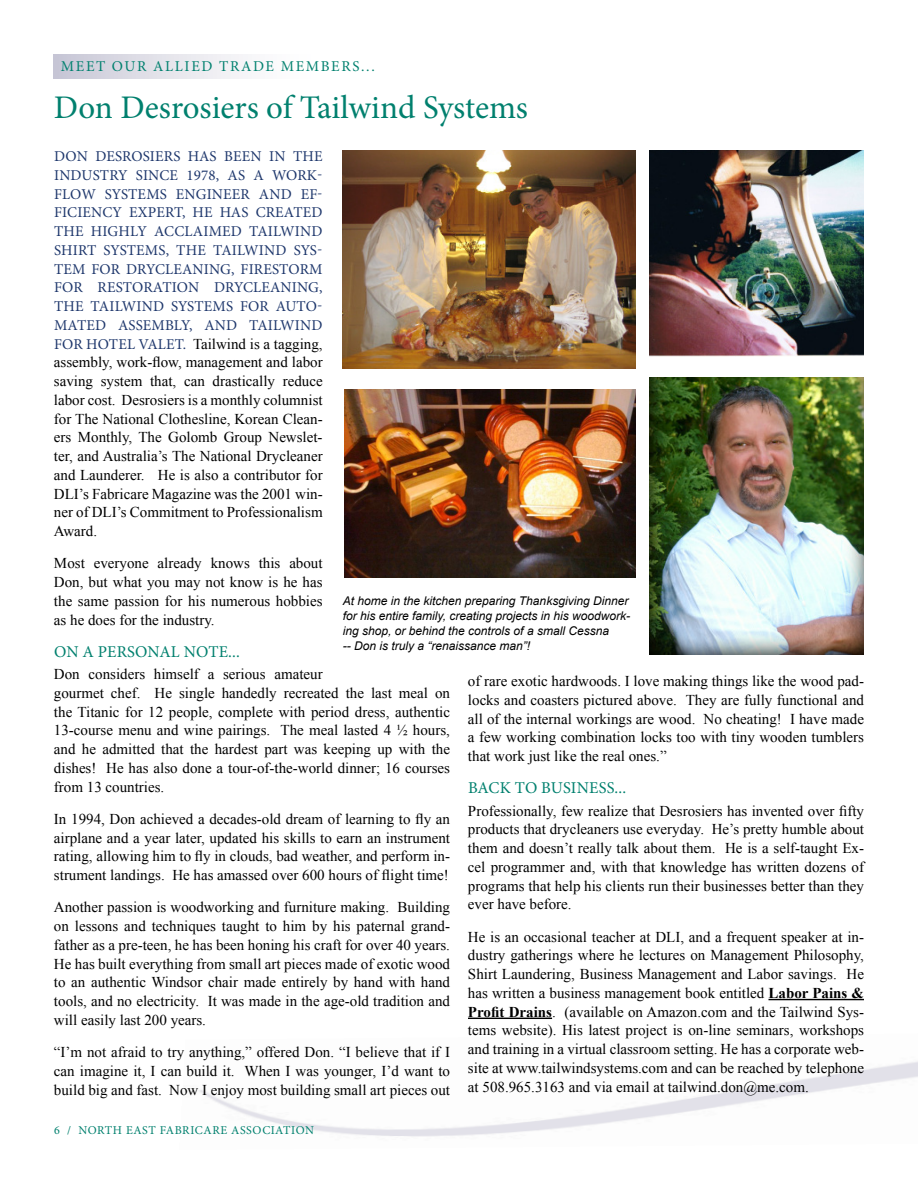
<style>
.page{position:relative;width:918px;height:1188px;background:#fff}
.page>*{position:absolute;margin:0;border:0;box-sizing:border-box;transform-origin:0 0}
.t1{font:33px "Minion Pro";color:#00806e}
.t2{font:16.5px "Minion Pro";letter-spacing:.005em;color:#00806e}
.t3{font:15px/18.8px "Times New Roman";color:#000;text-align:justify}
.t4{font:15px/18.8px "Minion Pro";letter-spacing:.01em;color:#1e376c;text-align:justify}
.t5{font:15px "Minion Pro";letter-spacing:.11em;color:#00806e}
.t6{font:italic 12px/15px "Arial";color:#000}
.t7{font:12px "Minion Pro";letter-spacing:.045em;color:#00806e}
.s1{font-family:"Minion Pro";color:#1e376c}
.s2{font-weight:700}
</style>
<div class="page">
<div style="left:54px;top:54px;width:271px;height:25px;background:linear-gradient(to right,#cac9d7,#fff)"></div>
<hr style="left:769px;top:999px;width:95px;height:1px;background:#000">
<hr style="left:468px;top:1018px;width:84px;height:1px;background:#000">
<img style="left:650px;top:150px;width:214px;height:206px">
<img style="left:343px;top:150px;width:293px;height:218px">
<img style="left:650px;top:377px;width:214px;height:278px">
<img style="left:345px;top:390px;width:291px;height:188px">
<p class="t5" style="left:61px;top:60px;width:315px">MEET OUR ALLIED TRADE MEMBERS...</p>
<h1 class="t1" style="left:54px;top:93px;width:475px">Don Desrosiers of Tailwind Systems</h1>
<p class="t4" style="left:54px;top:148px;width:270px">DON DESROSIERS HAS BEEN IN THE INDUSTRY SINCE 1978, AS A WORK-FLOW SYSTEMS ENGINEER AND EF-FICIENCY EXPERT, HE HAS CREATED THE HIGHLY ACCLAIMED TAILWIND SHIRT SYSTEMS, THE TAILWIND SYS-TEM FOR DRYCLEANING, FIRESTORM FOR RESTORATION DRYCLEANING, THE TAILWIND SYSTEMS FOR AUTO-MATED ASSEMBLY, AND TAILWIND</p>
<p class="t3" style="left:54px;top:335px;width:270px"><span class="s1">FOR HOTEL VALET.</span> Tailwind is a tagging, assembly, work-flow, management and labor saving system that, can drastically reduce labor cost. Desrosiers is a monthly columnist for The National Clothesline, Korean Clean&shy;ers Monthly, The Golomb Group Newslet&shy;ter, and Australia’s The National Drycleaner and Launderer. He is also a contributor for DLI’s Fabricare Magazine was the 2001 win&shy;ner of DLI’s Commitment to Professionalism Award.</p>
<p class="t3" style="left:54px;top:555px;width:270px">Most everyone already knows this about Don, but what you may not know is he has the same passion for his numerous hobbies as he does for the industry.</p>
<p class="t2" style="left:54px;top:644px;width:187px">ON A PERSONAL NOTE...</p>
<p class="t3" style="left:54px;top:666px;width:398px;text-align:left">Don considers himself a serious amateur<br>gourmet chef. He single handedly recreated the last meal on the Titanic for 12 people, complete with period dress, authentic 13-course menu and wine pairings. The meal lasted 4 ½ hours, and he admitted that the hardest part was keeping up with the dishes! He has also done a tour-of-the-world dinner; 16 courses from 13 countries.</p>
<p class="t3" style="left:54px;top:811px;width:398px">In 1994, Don achieved a decades-old dream of learning to fly an airplane and a year later, updated his skills to earn an instrument rating, allowing him to fly in clouds, bad weather, and perform in&shy;strument landings. He has amassed over 600 hours of flight time!</p>
<p class="t3" style="left:54px;top:899px;width:398px">Another passion is woodworking and furniture making. Building on lessons and techniques taught to him by his paternal grand&shy;father as a pre-teen, he has been honing his craft for over 40 years.<br>He has built everything from small art pieces made of exotic wood to an authentic Windsor chair made entirely by hand with hand tools, and no electricity. It was made in the age-old tradition and will easily last 200 years.</p>
<p class="t3" style="left:54px;top:1044px;width:398px">“I’m not afraid to try anything,” offered Don. “I believe that if I can imagine it, I can build it. When I was younger, I’d want to build big and fast. Now I enjoy most building small art pieces out</p>
<p class="t6" style="left:343px;top:594px;width:289px">At home in the kitchen preparing Thanksgiving Dinner for his entire family, creating projects in his woodwork&shy;ing shop, or behind the controls of a small Cessna<br>-- Don is truly a “renaissance man”!</p>
<p class="t3" style="left:468px;top:673px;width:398px">of rare exotic hardwoods. I love making things like the wood pad&shy;locks and coasters pictured above. They are fully functional and all of the internal workings are wood. No cheating! I have made a few working combination locks too with tiny wooden tumblers that work just like the real ones.”</p>
<p class="t2" style="left:468px;top:781px;width:160px">BACK TO BUSINESS...</p>
<p class="t3" style="left:468px;top:803px;width:398px">Professionally, few realize that Desrosiers has invented over fifty products that drycleaners use everyday. He’s pretty humble about them and doesn’t really talk about them. He is a self-taught Ex&shy;cel programmer and, with that knowledge has written dozens of programs that help his clients run their businesses better than they ever have before.</p>
<p class="t3" style="left:468px;top:929px;width:398px">He is an occasional teacher at DLI, and a frequent speaker at in&shy;dustry gatherings where he lectures on Management Philosophy, Shirt Laundering, Business Management and Labor savings. He has written a business management book entitled <span class="s2">Labor Pains &amp; Profit Drains</span>. (available on Amazon.com and the Tailwind Sys&shy;tems website). His latest project is on-line seminars, workshops and training in a virtual classroom setting. He has a corporate web&shy;site at www.tailwindsystems.com and can be reached by telephone at 508.965.3163 and via email at tailwind.don@me.com.</p>
<p class="t7" style="left:54px;top:1125px;width:262px">6 / NORTH EAST FABRICARE ASSOCIATION</p>
</div>
